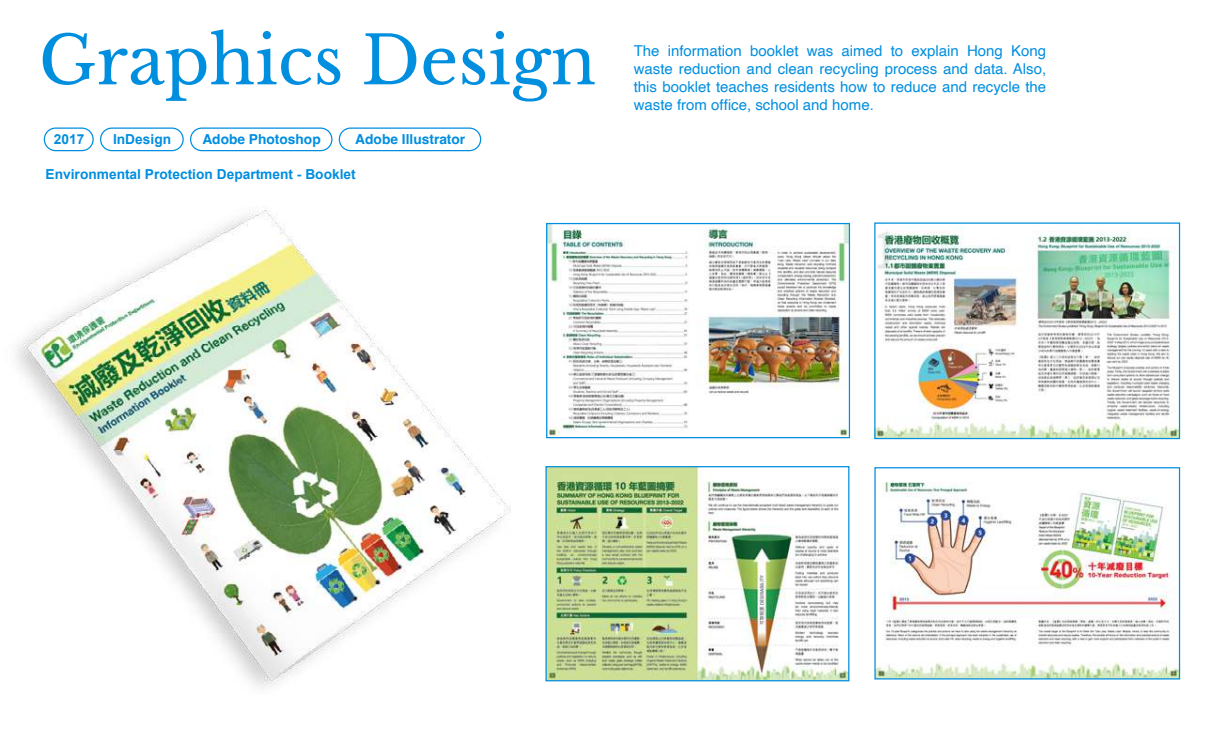
<style>
.page{position:relative;width:1230px;height:735px;background:#fff}
.page>*{position:absolute;margin:0;border:0;box-sizing:border-box;transform-origin:0 0}
.t1{font:66.25px "Libre Baskerville";color:#008edf}
.t2{font:15px/18px "Helvetica";color:#008edf;text-align:justify}
.t3{font:700 13.75px "Arial";color:#008edf}
.t4{font:700 13.75px "Helvetica";color:#008edf}
</style>
<div class="page">
<img style="left:548px;top:225px;width:300px;height:211px">
<div style="left:546px;top:223px;width:304px;height:215px;border:1px solid #008edf"></div>
<img style="left:876px;top:228px;width:302px;height:209px">
<div style="left:874px;top:222px;width:306px;height:217px;border:1px solid #008edf"></div>
<img style="left:547px;top:468px;width:300px;height:211px">
<div style="left:545px;top:466px;width:304px;height:215px;border:1px solid #008edf"></div>
<img style="left:876px;top:482px;width:302px;height:196px">
<div style="left:874px;top:467px;width:306px;height:213px;border:1px solid #008edf"></div>
<div style="left:44px;top:128px;width:50px;height:23px;border:1px solid #008edf;border-radius:11px"></div>
<div style="left:100px;top:128px;width:84px;height:23px;border:1px solid #008edf;border-radius:11px"></div>
<div style="left:190px;top:128px;width:142px;height:23px;border:1px solid #008edf;border-radius:11px"></div>
<div style="left:339px;top:128px;width:142px;height:23px;border:1px solid #008edf;border-radius:11px"></div>
<img style="left:16px;top:208px;width:495px;height:480px">
<h1 class="t1" style="left:39px;top:20px;width:559px">Graphics Design</h1>
<p class="t3" style="left:54px;top:130px;width:32px">2017</p>
<p class="t3" style="left:46px;top:165px;width:312px">Environmental Protection Department - Booklet</p>
<p class="t3" style="left:113px;top:130px;width:60px">InDesign</p>
<p class="t4" style="left:202px;top:131px;width:120px">Adobe Photoshop</p>
<p class="t4" style="left:355px;top:131px;width:112px">Adobe Illustrator</p>
<p class="t2" style="left:634px;top:42px;width:414px">The information booklet was aimed to explain Hong Kong waste reduction and clean recycling process and data. Also, this booklet teaches residents how to reduce and recycle the waste from office, school and home.</p>
</div>
